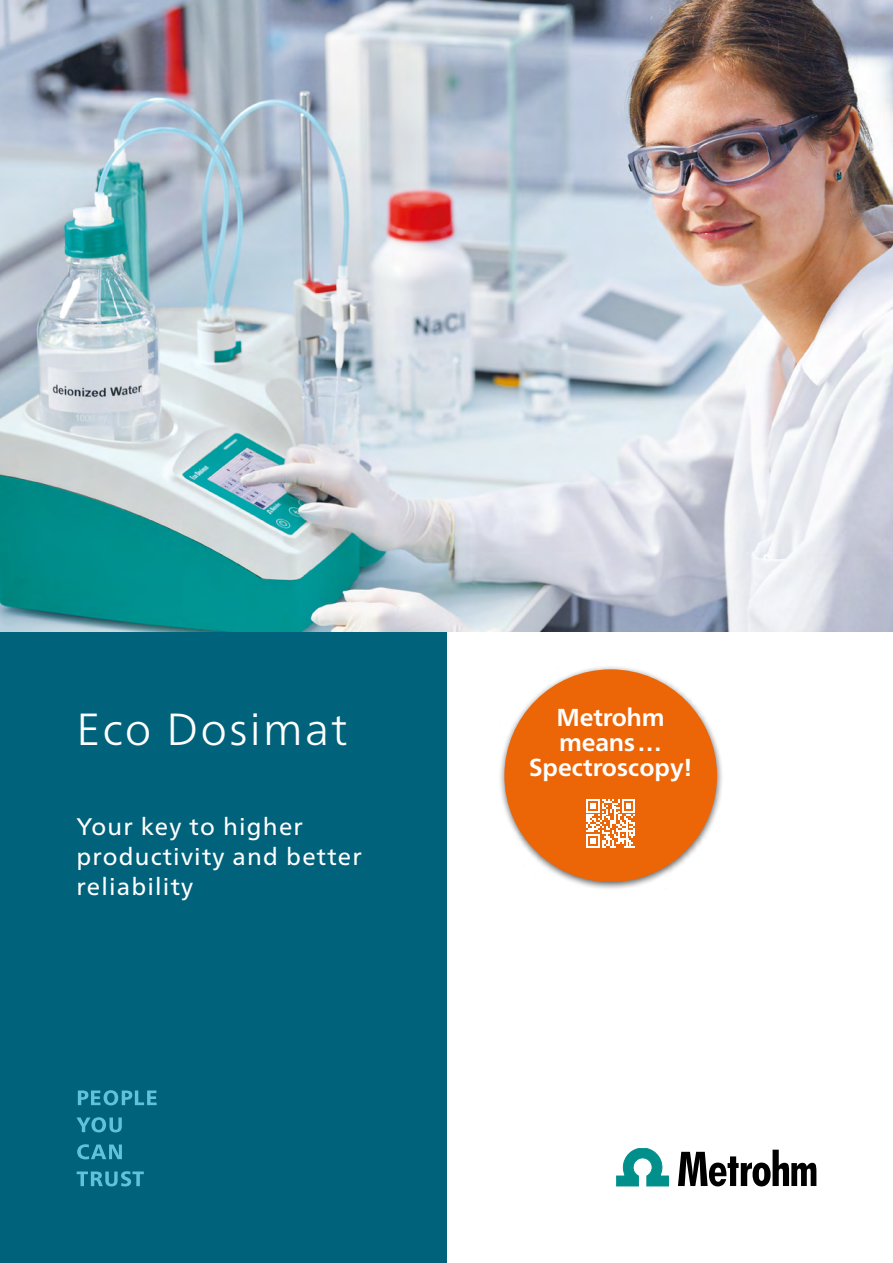
<style>
.page{position:relative;width:893px;height:1263px;background:#fff}
.page>*{position:absolute;margin:0;border:0;box-sizing:border-box;transform-origin:0 0}
.t1{font:300 45px "Neue Frutiger World";letter-spacing:.05em;color:#fff}
.t2{font:700 24.6px/24.9px "Neue Frutiger World";letter-spacing:-.01em;color:#fff;text-align:center}
.t3{font:24px/30px "Neue Frutiger World";letter-spacing:.05em;color:#fff}
</style>
<div class="page">
<div style="left:0;top:631px;width:446px;height:632px;background:#00627b"></div>
<img style="left:0;top:0;width:893px;height:631px">
<div style="left:498px;top:665px;width:226px;height:226px;background:#000;opacity:.6"></div>
<div style="left:504px;top:669px;width:213px;height:213px;background:#ec6608;border-radius:50%"></div>
<svg style="left:586px;top:799px;width:49px;height:49px"></svg>
<svg style="left:617px;top:1148px;width:52px;height:38px"></svg>
<svg style="left:678px;top:1150px;width:138px;height:36px"></svg>
<svg style="left:78px;top:1090px;width:78px;height:15px"></svg>
<svg style="left:77px;top:1117px;width:45px;height:15px"></svg>
<svg style="left:77px;top:1144px;width:45px;height:15px"></svg>
<svg style="left:77px;top:1171px;width:67px;height:15px"></svg>
<h1 class="t1" style="left:77px;top:694px;width:273px">Eco Dosimat</h1>
<p class="t3" style="left:77px;top:812px;width:287px">Your key to higher productivity and better reliability</p>
<p class="t2" style="left:529px;top:704px;width:165px">Metrohm means…<br>Spectroscopy!</p>
</div>
